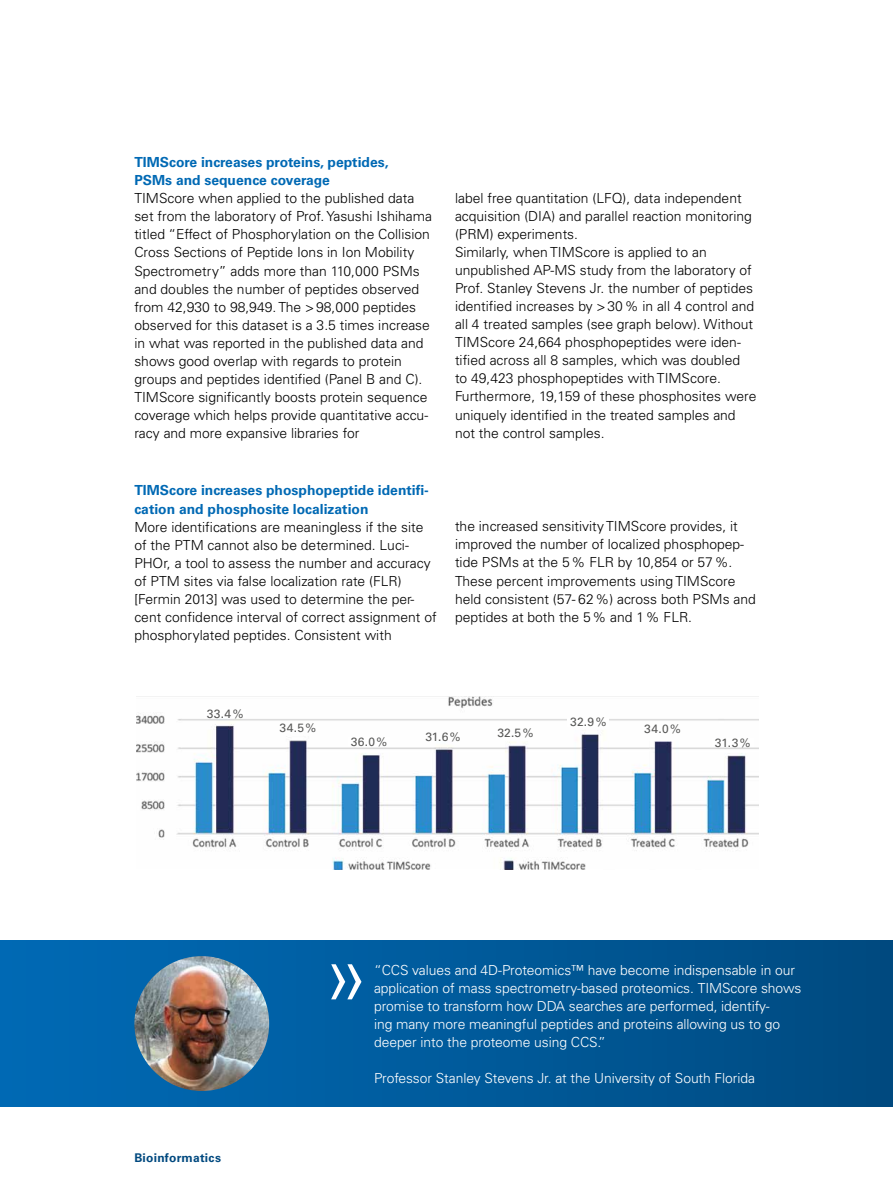
<style>
.page{position:relative;width:893px;height:1187px;background:#fff}
.page>*{position:absolute;margin:0;border:0;box-sizing:border-box;transform-origin:0 0}
.t1{font:300 90px "Univers LT Std";color:#fff}
.t2{font:300 13.8px/18px "Univers LT Std";color:#000}
.t3{font:300 13.8px/18px "Univers LT Std";letter-spacing:-.005em;color:#fff}
.t4{font:700 13.8px/18px "Univers LT Std";color:#0069b4}
.t5{font:12px "Univers LT Std";letter-spacing:.025em;color:#575756}
.t6{font:700 12px "Univers LT Std";letter-spacing:.02em;color:#00497f}
</style>
<div class="page">
<div style="left:0;top:940px;width:893px;height:166px;background:linear-gradient(to right,#016bb6,#004a81)"></div>
<img style="left:134px;top:956px;width:135px;height:134px;border-radius:67px">
<img style="left:136px;top:696px;width:623px;height:173px">
<div style="left:205px;top:709px;width:41px;height:9px;background:#fff"></div>
<div style="left:348px;top:736px;width:42px;height:9px;background:#fff"></div>
<div style="left:568px;top:717px;width:41px;height:9px;background:#fff"></div>
<div style="left:712px;top:738px;width:41px;height:8px;background:#fff"></div>
<p class="t4" style="left:134px;top:154px;width:256px">TIMScore increases proteins, peptides,<br>PSMs and sequence coverage</p>
<p class="t2" style="left:134px;top:189px;width:299px">TIMScore when applied to the published data set from the laboratory of Prof. Yasushi Ishihama titled “Effect of Phosphorylation on the Collision Cross Sections of Peptide Ions in Ion Mobility Spectrometry” adds more than 110,000 PSMs and doubles the number of peptides observed from 42,930 to 98,949. The &gt;98,000 peptides observed for this dataset is a 3.5 times increase in what was reported in the published data and shows good overlap with regards to protein groups and peptides identified (Panel B and C).<br>TIMScore significantly boosts protein sequence coverage which helps provide quantitative accu&shy;racy and more expansive libraries for</p>
<p class="t2" style="left:455px;top:189px;width:303px">label free quantitation (LFQ), data independent acquisition (DIA) and parallel reaction monitoring (PRM) experiments.<br>Similarly, when TIMScore is applied to an unpublished AP-MS study from the laboratory of Prof. Stanley Stevens Jr. the number of peptides identified increases by &gt;30% in all 4 control and all 4 treated samples (see graph below). Without TIMScore 24,664 phosphopeptides were iden&shy;tified across all 8 samples, which was doubled<br>to 49,423 phosphopeptides with TIMScore.<br>Furthermore, 19,159 of these phosphosites were uniquely identified in the treated samples and not the control samples.</p>
<p class="t4" style="left:134px;top:481px;width:296px">TIMScore increases phosphopeptide identifi&shy;cation and phosphosite localization</p>
<p class="t2" style="left:134px;top:517px;width:304px">More identifications are meaningless if the site of the PTM cannot also be determined. Luci-PHOr, a tool to assess the number and accuracy of PTM sites via false localization rate (FLR) [Fermin 2013] was used to determine the per&shy;cent confidence interval of correct assignment of phosphorylated peptides. Consistent with</p>
<p class="t2" style="left:455px;top:517px;width:302px">the increased sensitivity TIMScore provides, it improved the number of localized phosphopep&shy;tide PSMs at the 5% FLR by 10,854 or 57%.<br>These percent improvements using TIMScore held consistent (57- 62%) across both PSMs and peptides at both the 5% and 1% FLR.</p>
<p class="t5" style="left:207px;top:706px;width:38px">33.4%</p>
<p class="t5" style="left:280px;top:721px;width:38px">34.5%</p>
<p class="t5" style="left:351px;top:734px;width:38px">36.0%</p>
<p class="t5" style="left:425px;top:730px;width:37px">31.6%</p>
<p class="t5" style="left:497px;top:725px;width:38px">32.5%</p>
<p class="t5" style="left:570px;top:715px;width:38px">32.9%</p>
<p class="t5" style="left:644px;top:721px;width:38px">34.0%</p>
<p class="t5" style="left:715px;top:735px;width:37px">31.3%</p>
<p class="t6" style="left:134px;top:1150px;width:88px">Bioinformatics</p>
<h1 class="t1" style="left:321px;top:919px;width:52px">»</h1>
<p class="t3" style="left:374px;top:960px;width:429px">“CCS values and 4D-Proteomics™ have become indispensable in our application of mass spectrometry-based proteomics. TIMScore shows promise to transform how DDA searches are performed, identify-<br>ing many more meaningful peptides and proteins allowing us to go deeper into the proteome using CCS.”</p>
<p class="t3" style="left:374px;top:1068px;width:382px">Professor Stanley Stevens Jr. at the University of South Florida</p>
</div>
